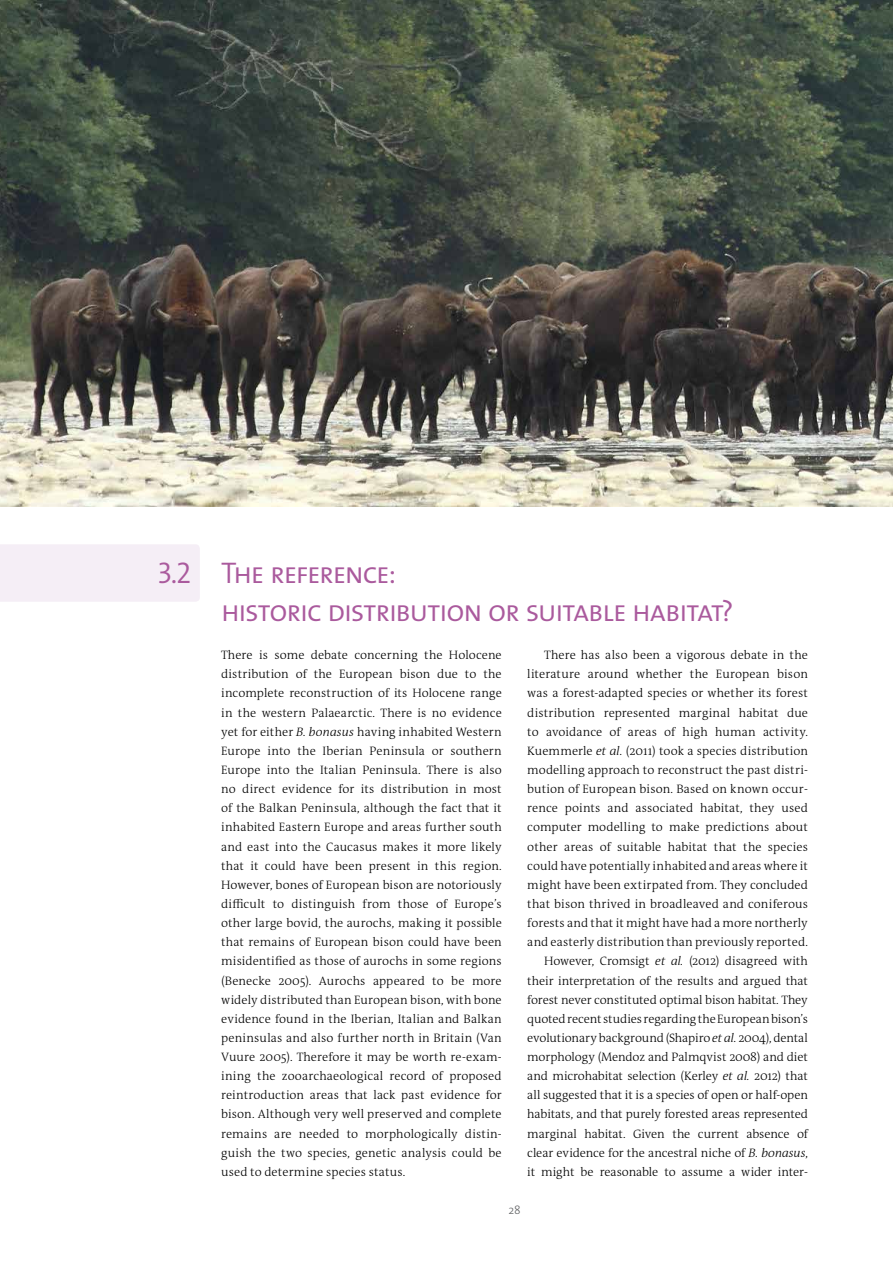
<style>
.page{position:relative;width:893px;height:1263px;background:#fff}
.page>*{position:absolute;margin:0;border:0;box-sizing:border-box;transform-origin:0 0}
.t1{font:300 30px/38.2px "The Sans Os F";letter-spacing:-.045em;color:#aa5a9d}
.t2{font:300 12.3px/19.2px "The Antiqua B W3";letter-spacing:.005em;color:#000;text-align:justify}
.t3{font:300 12px "The Sans Os F";color:#636466}
.s1{font-style:italic}
</style>
<div class="page">
<div style="left:0;top:544px;width:200px;height:58px;background:#f5eef6"></div>
<img style="left:0;top:0;width:893px;height:506px">
<h1 class="t1" style="left:158px;top:553px;width:35px">3.2</h1>
<h1 class="t1" style="left:221px;top:553px;width:514px">The reference:<br>historic distribution or suitable habitat?</h1>
<p class="t2" style="left:221px;top:645px;width:282px">There is some debate concerning the Holocene distribution of the European bison due to the incomplete reconstruction of its Holocene range in the western Palaearctic. There is no evidence yet for either <span class="s1">B. bonasus</span> having inhabited Western Europe into the Iberian Peninsula or southern Europe into the Italian Peninsula. There is also no direct evidence for its distribution in most of the Balkan Peninsula, although the fact that it inhabited Eastern Europe and areas further south and east into the Caucasus makes it more likely that it could have been present in this region.<br>However, bones of European bison are notoriously difficult to distinguish from those of Europe’s other large bovid, the aurochs, making it possible that remains of European bison could have been misidentified as those of aurochs in some regions (Benecke 2005). Aurochs appeared to be more widely distributed than European bison, with bone evidence found in the Iberian, Italian and Balkan peninsulas and also further north in Britain (Van Vuure 2005). Therefore it may be worth re-exam&shy;ining the zooarchaeological record of proposed reintroduction areas that lack past evidence for bison. Although very well preserved and complete remains are needed to morphologically distin&shy;guish the two species, genetic analysis could be used to determine species status.</p>
<p class="t2" style="left:527px;top:645px;width:282px;text-align:right">There has also been a vigorous debate in the literature around whether the European bison was a forest-adapted species or whether its forest distribution represented marginal habitat due to avoidance of areas of high human activity.<br>Kuemmerle <span class="s1">et al.</span> (2011) took a species distribution modelling approach to reconstruct the past distri&shy;bution of European bison. Based on known occur&shy;rence points and associated habitat, they used computer modelling to make predictions about other areas of suitable habitat that the species could have potentially inhabited and areas where it might have been extirpated from. They concluded that bison thrived in broadleaved and coniferous forests and that it might have had a more northerly and easterly distribution than previously reported.<br>However, Cromsigt <span class="s1">et al.</span> (2012) disagreed with their interpretation of the results and argued that forest never constituted optimal bison habitat. They quoted recent studies regarding the European bison’s evolutionary background (Shapiro <span class="s1">et al.</span> 2004), dental morphology (Mendoz and Palmqvist 2008) and diet and microhabitat selection (Kerley <span class="s1">et al.</span> 2012) that all suggested that it is a species of open or half-open habitats, and that purely forested areas represented marginal habitat. Given the current absence of clear evidence for the ancestral niche of <span class="s1">B. bonasus</span>, it might be reasonable to assume a wider inter-</p>
<p class="t3" style="left:508px;top:1202px;width:14px">28</p>
</div>
